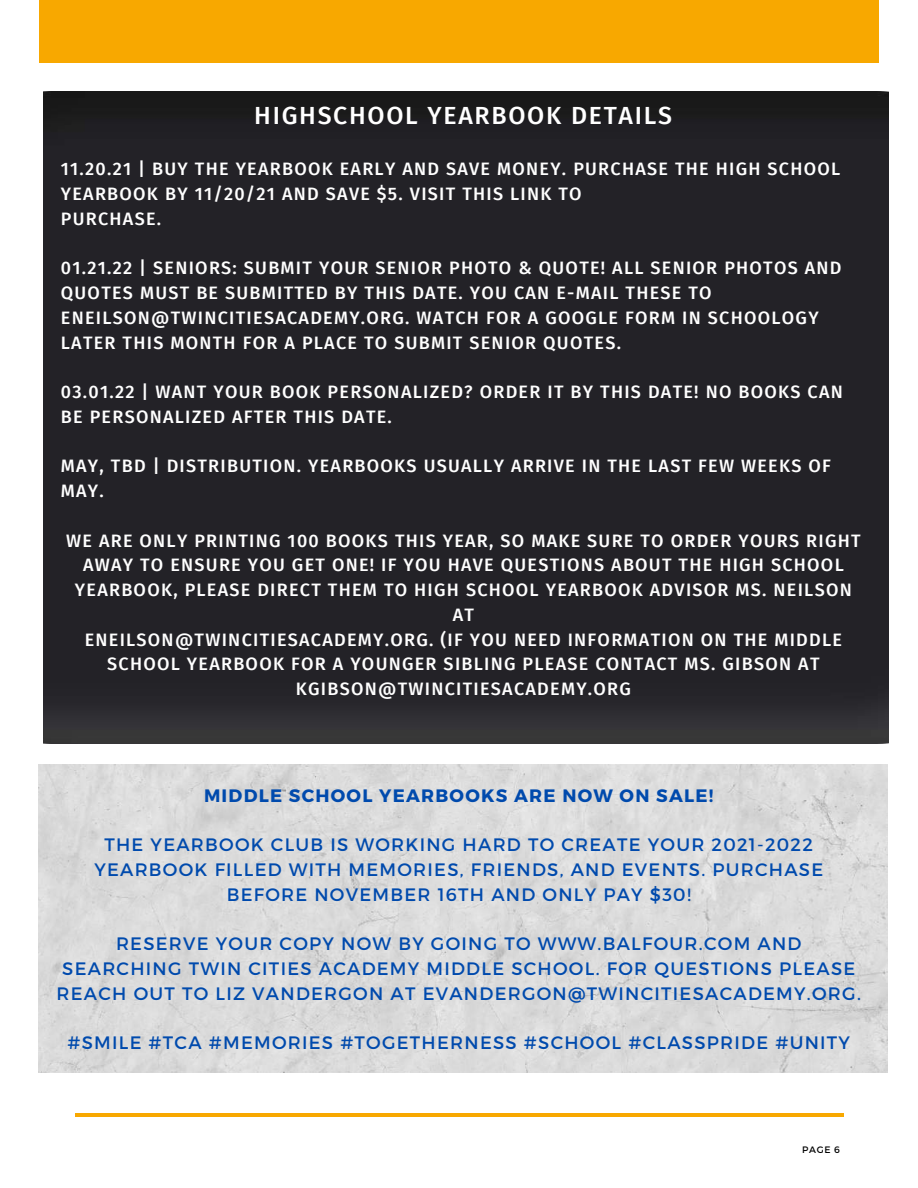
<style>
.page{position:relative;width:918px;height:1188px;background:#fff}
.page>*{position:absolute;margin:0;border:0;box-sizing:border-box;transform-origin:0 0}
.t1{font:500 24.75px "Fira Sans";letter-spacing:.07em;color:#fff}
.t2{font:500 18px/24.8px "Fira Sans";letter-spacing:.07em;color:#fff}
.t3{font:18px/24.8px "Montserrat";letter-spacing:.07em;color:#004aad;text-align:center}
.t4{font:700 18px "Montserrat";letter-spacing:.07em;color:#004aad}
.t5{font:9.3px "Montserrat";color:#000}
</style>
<div class="page">
<div style="left:39px;top:0;width:839px;height:63px;background:#f8a800"></div>
<hr style="left:75px;top:1113px;width:769px;height:4px;background:#f8a800">
<img style="left:39px;top:765px;width:848px;height:308px">
<img style="left:43px;top:92px;width:845px;height:651px">
<h1 class="t1" style="left:254px;top:100px;width:419px">HIGHSCHOOL YEARBOOK DETAILS</h1>
<p class="t2" style="left:61px;top:157px;width:781px">11.20.21 | BUY THE YEARBOOK EARLY AND SAVE MONEY. PURCHASE THE HIGH SCHOOL<br>YEARBOOK BY 11/20/21 AND SAVE $5. VISIT THIS LINK TO<br>PURCHASE.</p>
<p class="t2" style="left:61px;top:256px;width:782px">01.21.22 | SENIORS: SUBMIT YOUR SENIOR PHOTO &amp; QUOTE! ALL SENIOR PHOTOS AND QUOTES MUST BE SUBMITTED BY THIS DATE. YOU CAN E-MAIL THESE TO ENEILSON@TWINCITIESACADEMY.ORG. WATCH FOR A GOOGLE FORM IN SCHOOLOGY LATER THIS MONTH FOR A PLACE TO SUBMIT SENIOR QUOTES.</p>
<p class="t2" style="left:61px;top:380px;width:784px">03.01.22 | WANT YOUR BOOK PERSONALIZED? ORDER IT BY THIS DATE! NO BOOKS CAN<br>BE PERSONALIZED AFTER THIS DATE.</p>
<p class="t2" style="left:61px;top:454px;width:772px">MAY, TBD | DISTRIBUTION. YEARBOOKS USUALLY ARRIVE IN THE LAST FEW WEEKS OF<br>MAY.</p>
<p class="t2" style="left:66px;top:528px;width:796px;text-align:center">WE ARE ONLY PRINTING 100 BOOKS THIS YEAR, SO MAKE SURE TO ORDER YOURS RIGHT AWAY TO ENSURE YOU GET ONE! IF YOU HAVE QUESTIONS ABOUT THE HIGH SCHOOL YEARBOOK, PLEASE DIRECT THEM TO HIGH SCHOOL YEARBOOK ADVISOR MS. NEILSON AT<br>ENEILSON@TWINCITIESACADEMY.ORG. (IF YOU NEED INFORMATION ON THE MIDDLE SCHOOL YEARBOOK FOR A YOUNGER SIBLING PLEASE CONTACT MS. GIBSON AT KGIBSON@TWINCITIESACADEMY.ORG</p>
<p class="t4" style="left:204px;top:784px;width:511px">MIDDLE SCHOOL YEARBOOKS ARE NOW ON SALE!</p>
<p class="t3" style="left:94px;top:831px;width:730px">THE YEARBOOK CLUB IS WORKING HARD TO CREATE YOUR 2021-2022<br>YEARBOOK FILLED WITH MEMORIES, FRIENDS, AND EVENTS. PURCHASE<br>BEFORE NOVEMBER 16TH AND ONLY PAY $30!</p>
<p class="t3" style="left:57px;top:930px;width:806px">RESERVE YOUR COPY NOW BY GOING TO WWW.BALFOUR.COM AND<br>SEARCHING TWIN CITIES ACADEMY MIDDLE SCHOOL. FOR QUESTIONS PLEASE<br>REACH OUT TO LIZ VANDERGON AT EVANDERGON@TWINCITIESACADEMY.ORG.</p>
<p class="t3" style="left:67px;top:1029px;width:784px">#SMILE #TCA #MEMORIES #TOGETHERNESS #SCHOOL #CLASSPRIDE #UNITY</p>
<p class="t5" style="left:802px;top:1143px;width:39px">PAGE 6</p>
</div>
